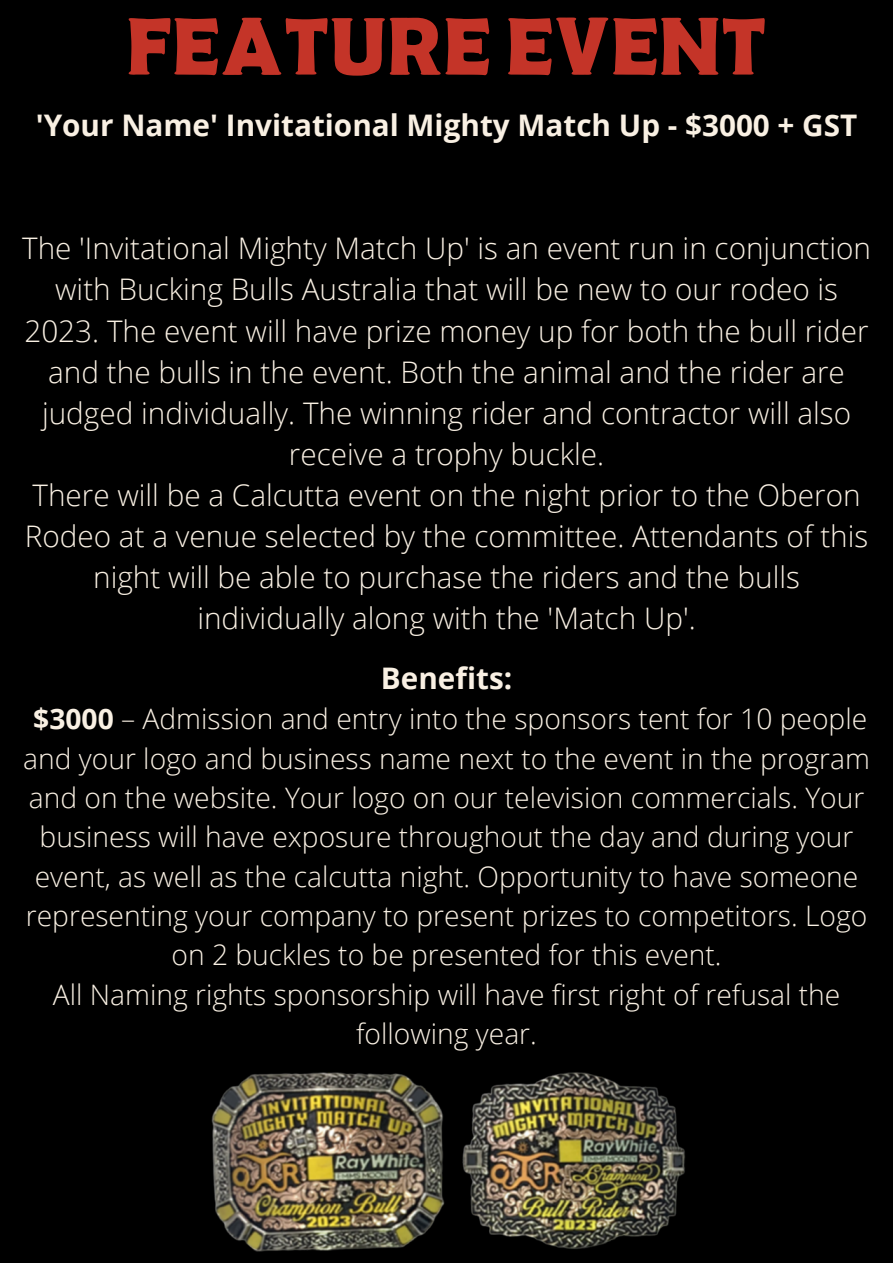
<style>
.page{position:relative;width:893px;height:1263px;background:#000}
.page>*{position:absolute;margin:0;border:0;box-sizing:border-box;transform-origin:0 0}
.t1{font:81px "Western Brother";color:#c43428}
.t2{font:300 29.7px/41.1px "Open Sans";color:#f9f0e3;text-align:center}
.t3{font:700 29.7px "Open Sans";color:#f9f0e3}
.t4{font:300 28.2px/39.4px "Open Sans";color:#f9f0e3;text-align:center}
.s1{font-weight:700}
</style>
<div class="page">
<img style="left:211px;top:1072px;width:474px;height:180px">
<p class="t1" style="left:126px;top:-8px;width:642px">FEATURE EVENT</p>
<p class="t3" style="left:36px;top:104px;width:823px">'Your Name' Invitational Mighty Match Up - $3000 + GST</p>
<p class="t2" style="left:22px;top:227px;width:850px">The 'Invitational Mighty Match Up' is an event run in conjunction with Bucking Bulls Australia that will be new to our rodeo is 2023. The event will have prize money up for both the bull rider and the bulls in the event. Both the animal and the rider are judged individually. The winning rider and contractor will also receive a trophy buckle.</p>
<p class="t2" style="left:25px;top:474px;width:845px">There will be a Calcutta event on the night prior to the Oberon Rodeo at a venue selected by the committee. Attendants of this night will be able to purchase the riders and the bulls individually along with the 'Match Up'.</p>
<p class="t3" style="left:381px;top:657px;width:133px">Benefits:</p>
<p class="t4" style="left:23px;top:698px;width:848px"><span class="s1">$3000</span> – Admission and entry into the sponsors tent for 10 people and your logo and business name next to the event in the program and on the website. Your logo on our television commercials. Your business will have exposure throughout the day and during your event, as well as the calcutta night. Opportunity to have someone representing your company to present prizes to competitors. Logo on 2 buckles to be presented for this event.</p>
<p class="t4" style="left:53px;top:974px;width:789px">All Naming rights sponsorship will have first right of refusal the following year.</p>
</div>
